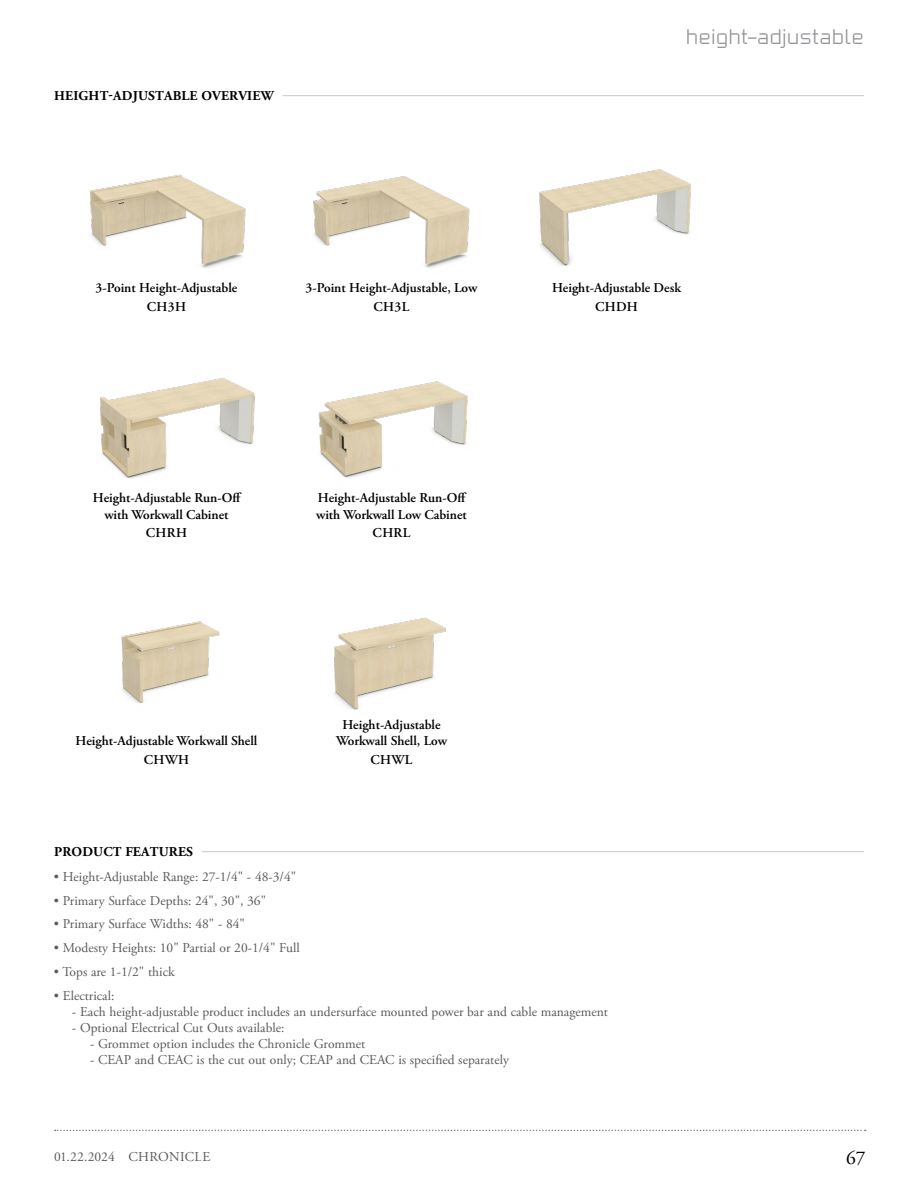
<style>
.page{position:relative;width:918px;height:1188px;background:#fff}
.page>*{position:absolute;margin:0;border:0;box-sizing:border-box;transform-origin:0 0}
.t1{font:21px "Teknion Modern AG";color:#939598}
.t2{font:19.5px "Adobe Garamond Pro";color:#000}
.t3{font:13.5px "Adobe Garamond Pro";color:#58595b}
.t4{font:600 13.5px/16.2px "Adobe Garamond Pro";color:#000;text-align:center}
.t5{font:700 13.5px "Adobe Garamond Pro";letter-spacing:.015em;color:#000}
</style>
<div class="page">
<svg style="left:55px;top:1130px;width:811px;height:1px"></svg>
<img style="left:313px;top:176px;width:157px;height:92px">
<img style="left:539px;top:169px;width:152px;height:97px">
<img style="left:100px;top:378px;width:155px;height:101px">
<img style="left:318px;top:381px;width:150px;height:97px">
<img style="left:121px;top:621px;width:99px;height:82px">
<img style="left:334px;top:617px;width:112px;height:93px">
<hr style="left:54px;top:95px;width:810px;height:1px;background:#c7c8ca">
<hr style="left:54px;top:94px;width:229px;height:3px;background:#fff">
<hr style="left:54px;top:851px;width:810px;height:1px;background:#c7c8ca">
<hr style="left:54px;top:850px;width:148px;height:3px;background:#fff">
<img style="left:90px;top:174px;width:156px;height:94px">
<p class="t5" style="left:54px;top:88px;width:221px">HEIGHT-ADJUSTABLE OVERVIEW</p>
<h1 class="t1" style="left:686px;top:25px;width:180px">height-adjustable</h1>
<p class="t4" style="left:96px;top:280px;width:143px">3-Point Height-Adjustable</p>
<p class="t4" style="left:306px;top:280px;width:173px">3-Point Height-Adjustable, Low</p>
<p class="t4" style="left:552px;top:280px;width:130px">Height-Adjustable Desk</p>
<p class="t4" style="left:147px;top:299px;width:41px">CH3H</p>
<p class="t4" style="left:374px;top:299px;width:37px">CH3L</p>
<p class="t4" style="left:595px;top:299px;width:44px">CHDH</p>
<p class="t4" style="left:93px;top:490px;width:150px">Height-Adjustable Run-Off with Workwall Cabinet</p>
<p class="t4" style="left:316px;top:490px;width:152px;text-align:left">Height-Adjustable Run-Off with Workwall Low Cabinet</p>
<p class="t4" style="left:146px;top:525px;width:43px">CHRH</p>
<p class="t4" style="left:373px;top:525px;width:39px">CHRL</p>
<p class="t4" style="left:76px;top:733px;width:183px">Height-Adjustable Workwall Shell</p>
<p class="t4" style="left:336px;top:717px;width:112px">Height-Adjustable<br>Workwall Shell, Low</p>
<p class="t4" style="left:144px;top:752px;width:47px">CHWH</p>
<p class="t4" style="left:371px;top:752px;width:43px">CHWL</p>
<p class="t5" style="left:54px;top:844px;width:140px">PRODUCT FEATURES</p>
<p class="t3" style="left:54px;top:869px;width:244px">• Height-Adjustable Range: 27-1/4" - 48-3/4"</p>
<p class="t3" style="left:54px;top:892px;width:214px">• Primary Surface Depths: 24", 30", 36"</p>
<p class="t3" style="left:54px;top:916px;width:193px">• Primary Surface Widths: 48" - 84"</p>
<p class="t3" style="left:54px;top:940px;width:247px">• Modesty Heights: 10" Partial or 20-1/4" Full</p>
<p class="t3" style="left:54px;top:963px;width:122px">• Tops are 1-1/2" thick</p>
<p class="t3" style="left:54px;top:987px;width:62px">• Electrical:</p>
<p class="t3" style="left:72px;top:1003px;width:537px">- Each height-adjustable product includes an undersurface mounted power bar and cable management</p>
<p class="t3" style="left:72px;top:1020px;width:214px">- Optional Electrical Cut Outs available:</p>
<p class="t3" style="left:90px;top:1036px;width:277px">- Grommet option includes the Chronicle Grommet</p>
<p class="t3" style="left:90px;top:1052px;width:420px">- CEAP and CEAC is the cut out only; CEAP and CEAC is specified separately</p>
<p class="t3" style="left:54px;top:1149px;width:158px">01.22.2024 CHRONICLE</p>
<h2 class="t2" style="left:846px;top:1146px;width:21px">67</h2>
</div>
